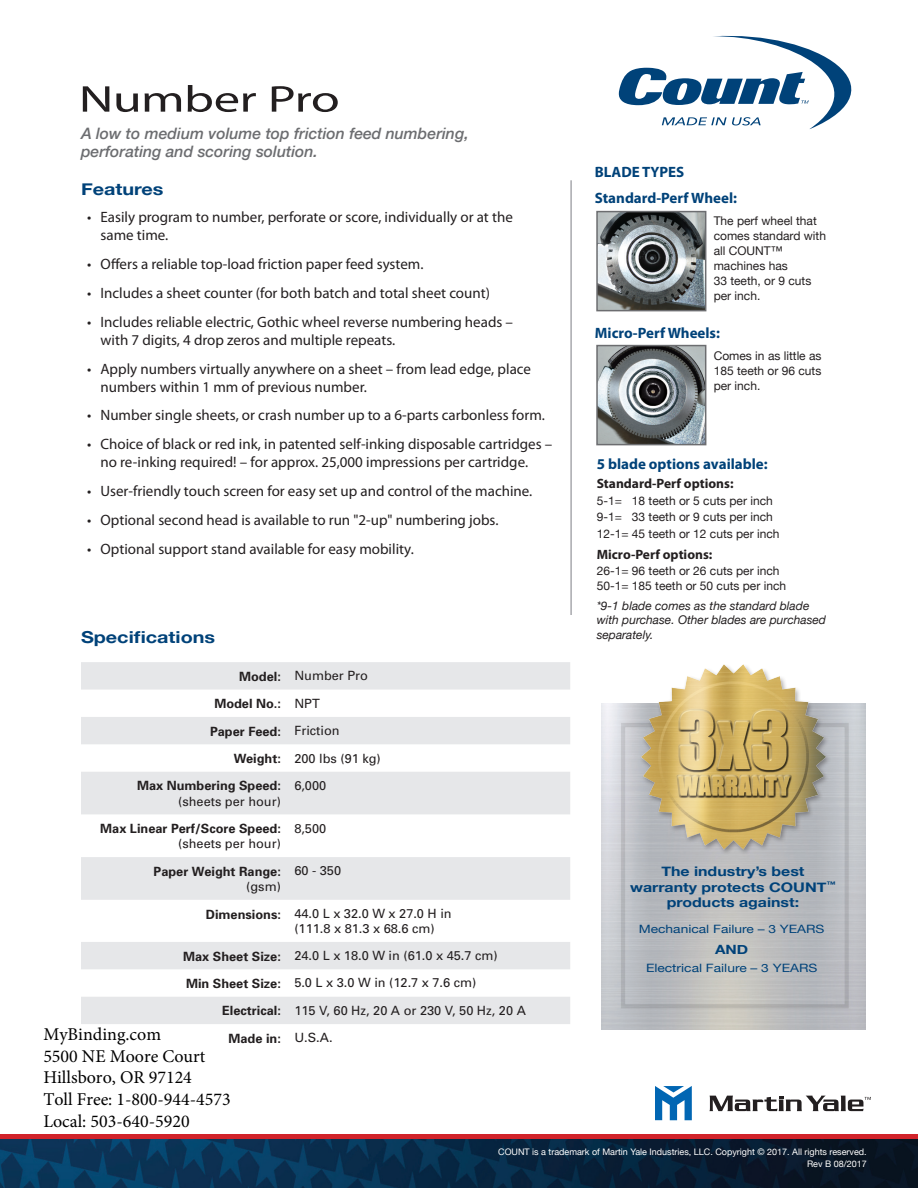
<style>
.page{position:relative;width:918px;height:1188px;background:#fff}
.page>*{position:absolute;margin:0;border:0;box-sizing:border-box;transform-origin:0 0}
.t1{font:37.5px "Myriad Pro";letter-spacing:-.015em;color:#231f20;scale:1.4 1}
.t2{font:18px/21.6px "Minion Pro";color:#000}
.t3{font:700 16.5px "Helvetica Neue";color:#004279;scale:1.2 1}
.t4{font:italic 500 15.75px/18px "Helvetica Neue";color:#6c6d70}
.t5{font:15px/18px "Myriad Pro";color:#231f20}
.t6{font:700 15px "Myriad Pro";color:#004279}
.t7{font:700 13.5px "Myriad Pro";color:#231f20}
.t8{font:700 13.2px/15.9px "Helvetica Neue";color:#004279;text-align:center;scale:1.2 1}
.t9{font:12.75px/15.3px "Univers";color:#231f20}
.t10{font:700 12.75px "Univers";color:#231f20}
.t11{font:700 12.75px "Helvetica Neue";color:#004279;scale:1.2 1}
.t12{font:12px/15px "Helvetica Neue";color:#231f20}
.t13{font:italic 12px/14.4px "Helvetica Neue";color:#231f20}
.t14{font:11.55px "Helvetica Neue";color:#004279;scale:1.2 1}
.t15{font:9px/12px "Helvetica Neue";color:#fff;text-align:right}
.s1{font-weight:700}
.s2{font-weight:400}
</style>
<div class="page">
<div style="left:0;top:1134px;width:918px;height:48px;background:#d1232a"></div>
<img style="left:0;top:1139px;width:918px;height:49px">
<svg style="left:619px;top:35px;width:233px;height:94px"></svg>
<div style="left:619px;top:721px;width:230px;height:289px;background:#fff;opacity:.75"></div>
<div style="left:639px;top:663px;width:192px;height:193px;background:#231f20;opacity:.4"></div>
<img style="left:639px;top:665px;width:190px;height:186px">
<svg style="left:81px;top:662px;width:489px;height:362px;fill:#e6e7e9"></svg>
<hr style="left:570px;top:180px;width:2px;height:435px;background:#a8a9ad">
<svg style="left:709px;top:1096px;width:162px;height:15px"></svg>
<svg style="left:655px;top:1086px;width:37px;height:34px"></svg>
<img style="left:599px;top:214px;width:104px;height:94px">
<div style="left:596px;top:211px;width:110px;height:100px;border:2px solid #6c6d70"></div>
<img style="left:599px;top:348px;width:104px;height:94px">
<div style="left:596px;top:345px;width:110px;height:100px;border:2px solid #6c6d70"></div>
<h1 class="t1" style="left:79px;top:76px;width:188px">Number Pro</h1>
<p class="t4" style="left:81px;top:124px;width:389px">A low to medium volume top friction feed numbering, perforating and scoring solution.</p>
<p class="t3" style="left:81px;top:177px;width:70px">Features</p>
<p class="t5" style="left:100px;top:208px;width:414px;text-indent:-14px">• Easily program to number, perforate or score, individually or at the same time.</p>
<p class="t5" style="left:87px;top:255px;width:338px">• Offers a reliable top-load friction paper feed system.</p>
<p class="t5" style="left:87px;top:284px;width:404px">• Includes a sheet counter (for both batch and total sheet count)</p>
<p class="t5" style="left:100px;top:313px;width:414px;text-indent:-14px">• Includes reliable electric, Gothic wheel reverse numbering heads – with 7 digits, 4 drop zeros and multiple repeats.</p>
<p class="t5" style="left:100px;top:359px;width:432px;text-indent:-14px">• Apply numbers virtually anywhere on a sheet – from lead edge, place numbers within 1 mm of previous number.</p>
<p class="t5" style="left:87px;top:406px;width:459px">• Number single sheets, or crash number up to a 6-parts carbonless form.</p>
<p class="t5" style="left:100px;top:435px;width:453px;text-indent:-14px">• Choice of black or red ink, in patented self-inking disposable cartridges – no re-inking required! – for approx. 25,000 impressions per cartridge.</p>
<p class="t5" style="left:87px;top:482px;width:447px">• User-friendly touch screen for easy set up and control of the machine.</p>
<p class="t5" style="left:87px;top:511px;width:413px">• Optional second head is available to run "2-up" numbering jobs.</p>
<p class="t5" style="left:87px;top:539px;width:328px">• Optional support stand available for easy mobility.</p>
<p class="t3" style="left:81px;top:624px;width:113px">Specifications</p>
<p class="t9" style="left:239px;top:668px;width:130px"><span class="s1">Model:</span> Number Pro</p>
<p class="t10" style="left:214px;top:696px;width:107px">Model No.: <span class="s2">NPT</span></p>
<p class="t10" style="left:210px;top:723px;width:131px">Paper Feed: <span class="s2">Friction</span></p>
<p class="t9" style="left:234px;top:750px;width:149px"><span class="s1">Weight:</span> 200 lbs (91 kg)</p>
<p class="t10" style="left:137px;top:778px;width:145px">Max Numbering Speed:</p>
<p class="t9" style="left:178px;top:794px;width:104px">(sheets per hour)</p>
<p class="t9" style="left:294px;top:778px;width:33px">6,000</p>
<p class="t10" style="left:100px;top:821px;width:182px">Max Linear Perf/Score Speed:</p>
<p class="t9" style="left:178px;top:836px;width:104px">(sheets per hour)</p>
<p class="t9" style="left:294px;top:821px;width:33px">8,500</p>
<p class="t9" style="left:294px;top:863px;width:48px">60 - 350</p>
<p class="t9" style="left:294px;top:906px;width:159px;text-indent:-88px"><span class="s1">Dimensions:</span> 44.0 L x 32.0 W x 27.0 H in (111.8 x 81.3 x 68.6 cm)</p>
<p class="t9" style="left:183px;top:942px;width:316px;line-height:27.5px"><span class="s1">Max Sheet Size:</span> 24.0 L x 18.0 W in (61.0 x 45.7 cm)<br><span class="s1">Min Sheet Size:</span> 5.0 L x 3.0 W in (12.7 x 7.6 cm)</p>
<p class="t9" style="left:229px;top:997px;width:299px;line-height:27.9px;text-indent:-6px"><span class="s1">Electrical:</span> 115 V, 60 Hz, 20 A or 230 V, 50 Hz, 20 A<br><span class="s1">Made in:</span> U.S.A.</p>
<p class="t10" style="left:154px;top:864px;width:129px">Paper Weight Range:</p>
<p class="t9" style="left:246px;top:879px;width:36px">(gsm)</p>
<p class="t2" style="left:43px;top:1024px;width:189px">MyBinding.com<br>5500 NE Moore Court<br>Hillsboro, OR 97124<br>Toll Free: 1-800-944-4573<br>Local: 503-640-5920</p>
<p class="t6" style="left:595px;top:163px;width:91px">BLADE TYPES</p>
<p class="t6" style="left:595px;top:188px;width:144px">Standard-Perf Wheel:</p>
<p class="t12" style="left:714px;top:214px;width:114px">The perf wheel that comes standard with all COUNT™ machines has<br>33 teeth, or 9 cuts per inch.</p>
<p class="t6" style="left:595px;top:323px;width:127px">Micro-Perf Wheels:</p>
<p class="t12" style="left:714px;top:348px;width:109px;text-align:justify">Comes in as little as 185 teeth or 96 cuts per inch.</p>
<p class="t6" style="left:597px;top:455px;width:173px">5 blade options available:</p>
<p class="t7" style="left:597px;top:475px;width:138px">Standard-Perf options:</p>
<p class="t12" style="left:597px;top:493px;width:178px;line-height:16px">5-1= 18 teeth or 5 cuts per inch<br>9-1= 33 teeth or 9 cuts per inch</p>
<p class="t12" style="left:597px;top:527px;width:184px">12-1= 45 teeth or 12 cuts per inch</p>
<p class="t7" style="left:597px;top:546px;width:117px">Micro-Perf options:</p>
<p class="t12" style="left:597px;top:563px;width:191px;line-height:15.5px">26-1= 96 teeth or 26 cuts per inch<br>50-1= 185 teeth or 50 cuts per inch</p>
<p class="t13" style="left:597px;top:599px;width:231px">*9-1 blade comes as the standard blade with purchase. Other blades are purchased separately.</p>
<p class="t8" style="left:630px;top:863px;width:173px">The industry’s best warranty protects COUNT<sup>™ </sup>products against:</p>
<p class="t14" style="left:639px;top:921px;width:156px">Mechanical Failure – 3 YEARS</p>
<p class="t11" style="left:715px;top:939px;width:29px">AND</p>
<p class="t14" style="left:646px;top:960px;width:144px">Electrical Failure – 3 YEARS</p>
<p class="t15" style="left:498px;top:1146px;width:370px">COUNT is a trademark of Martin Yale Industries, LLC. Copyright © 2017. All rights reserved.<br>Rev B 08/2017</p>
</div>
